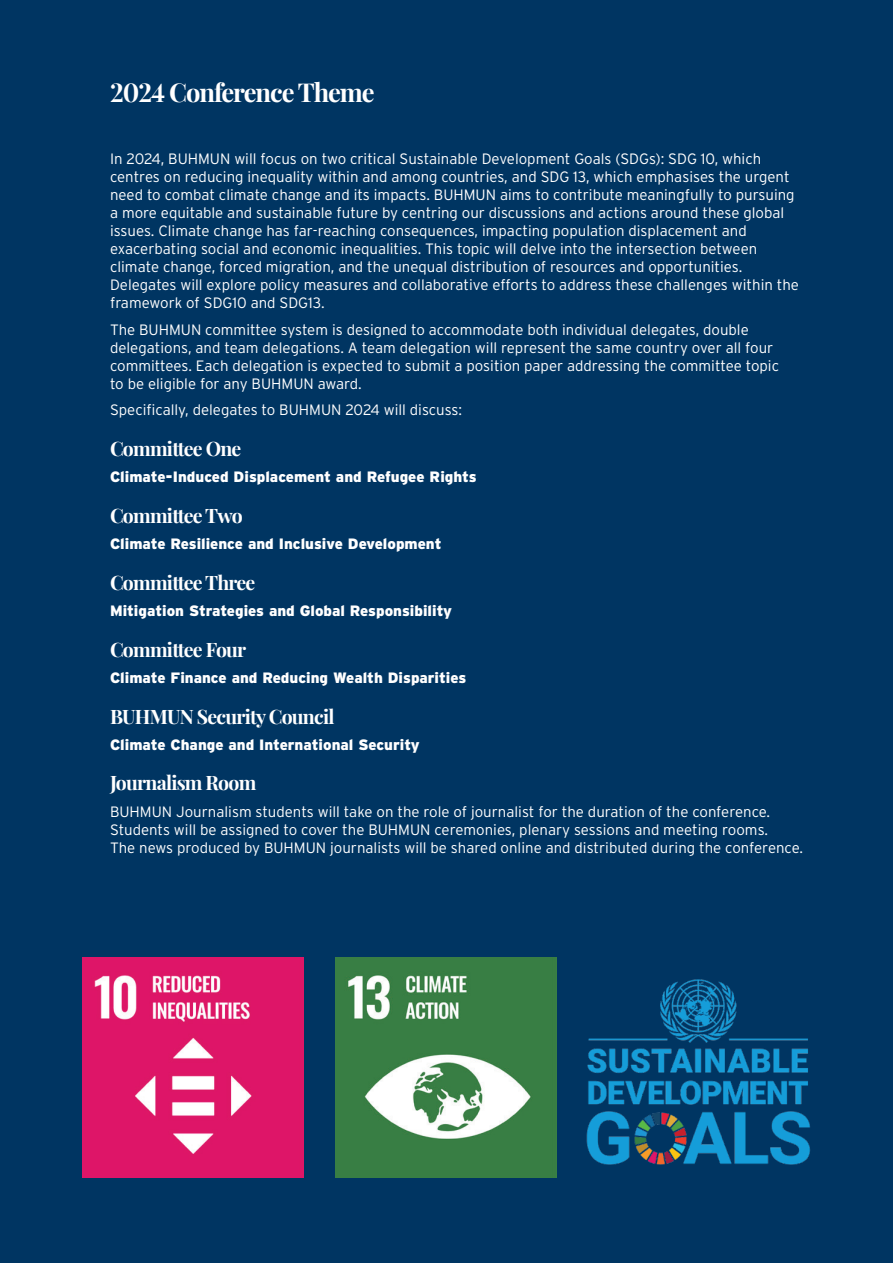
<style>
.page{position:relative;width:893px;height:1263px;background:#003562}
.page>*{position:absolute;margin:0;border:0;box-sizing:border-box;transform-origin:0 0}
.t1{font:700 25.5px "Playfair Display";letter-spacing:-.04em;color:#fff}
.t2{font:700 19.5px "Playfair Display";letter-spacing:-.04em;color:#fff}
.t3{font:300 15px/18px "Interstate";color:#fff}
.t4{font:900 15px "Interstate";color:#fff}
</style>
<div class="page">
<img style="left:577px;top:970px;width:242px;height:208px">
<img style="left:83px;top:957px;width:220px;height:221px">
<img style="left:336px;top:957px;width:220px;height:221px">
<h1 class="t1" style="left:110px;top:73px;width:266px">2024 Conference Theme</h1>
<p class="t3" style="left:110px;top:150px;width:690px">In 2024, BUHMUN will focus on two critical Sustainable Development Goals (SDGs): SDG 10, which centres on reducing inequality within and among countries, and SDG 13, which emphasises the urgent need to combat climate change and its impacts. BUHMUN aims to contribute meaningfully to pursuing a more equitable and sustainable future by centring our discussions and actions around these global issues. Climate change has far-reaching consequences, impacting population displacement and exacerbating social and economic inequalities. This topic will delve into the intersection between climate change, forced migration, and the unequal distribution of resources and opportunities.<br>Delegates will explore policy measures and collaborative efforts to address these challenges within the framework of SDG10 and SDG13.</p>
<p class="t3" style="left:110px;top:320px;width:671px">The BUHMUN committee system is designed to accommodate both individual delegates, double delegations, and team delegations. A team delegation will represent the same country over all four committees. Each delegation is expected to submit a position paper addressing the committee topic to be eligible for any BUHMUN award.</p>
<p class="t3" style="left:110px;top:401px;width:354px">Specifically, delegates to BUHMUN 2024 will discuss:</p>
<h2 class="t2" style="left:110px;top:433px;width:133px">Committee One</h2>
<p class="t4" style="left:110px;top:468px;width:368px">Climate-Induced Displacement and Refugee Rights</p>
<h2 class="t2" style="left:110px;top:500px;width:134px">Committee Two</h2>
<p class="t4" style="left:110px;top:535px;width:333px">Climate Resilience and Inclusive Development</p>
<h2 class="t2" style="left:110px;top:567px;width:147px">Committee Three</h2>
<p class="t4" style="left:110px;top:602px;width:343px">Mitigation Strategies and Global Responsibility</p>
<h2 class="t2" style="left:110px;top:634px;width:138px">Committee Four</h2>
<p class="t4" style="left:110px;top:669px;width:358px">Climate Finance and Reducing Wealth Disparities</p>
<h2 class="t2" style="left:110px;top:701px;width:226px">BUHMUN Security Council</h2>
<p class="t4" style="left:110px;top:736px;width:311px">Climate Change and International Security</p>
<h2 class="t2" style="left:110px;top:768px;width:148px">Journalism Room</h2>
<p class="t3" style="left:110px;top:802px;width:695px">BUHMUN Journalism students will take on the role of journalist for the duration of the conference.<br>Students will be assigned to cover the BUHMUN ceremonies, plenary sessions and meeting rooms.<br>The news produced by BUHMUN journalists will be shared online and distributed during the conference.</p>
</div>
